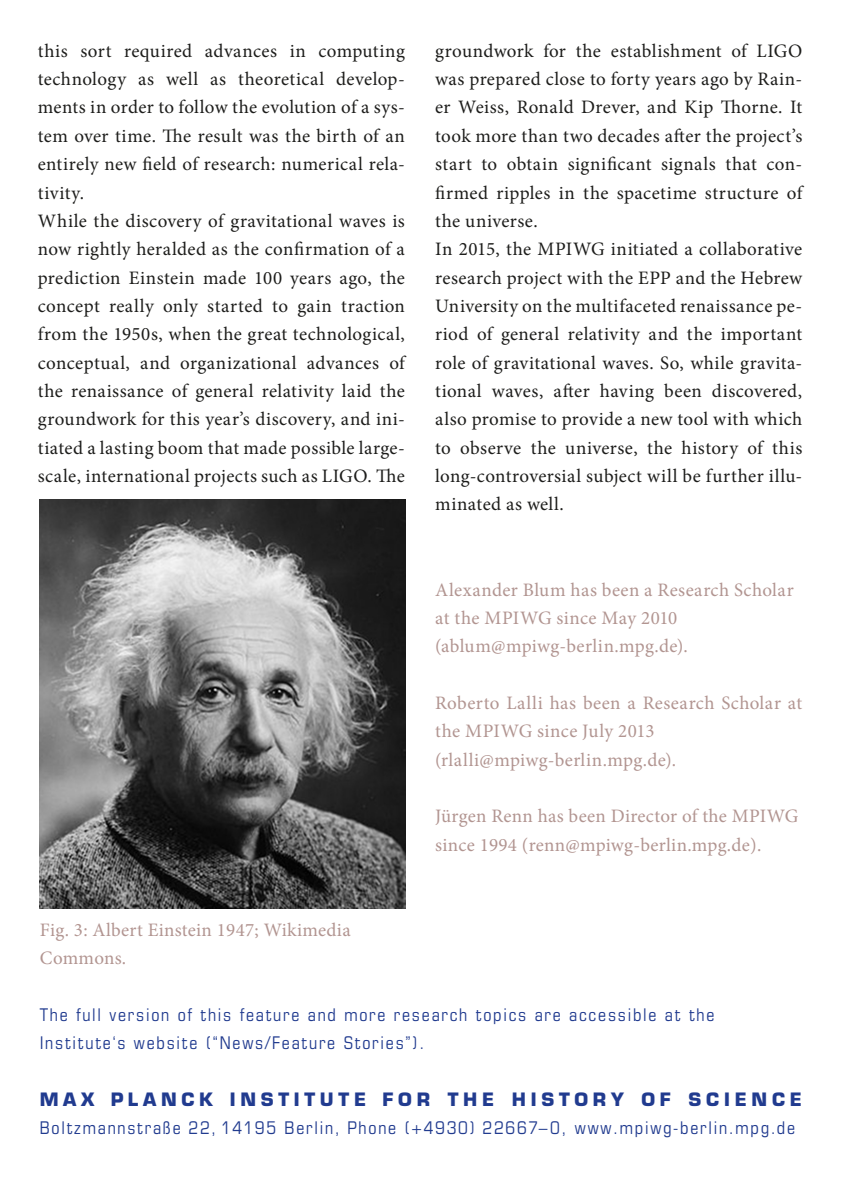
<style>
.page{position:relative;width:842px;height:1191px;background:#fff}
.page>*{position:absolute;margin:0;border:0;box-sizing:border-box;transform-origin:0 0}
.t1{font:19px/28.4px "Minion Pro";letter-spacing:.02em;color:#1d1d1b}
.t2{font:19px/28.4px "Minion Pro";letter-spacing:.015em;color:#b29591}
.t3{font:700 18px "Eurostile";letter-spacing:.265em;color:#213b8f}
.t4{font:condensed 17.6px/28px "Eurostile";letter-spacing:.1em;color:#213b8f}
</style>
<div class="page">
<img style="left:40px;top:499px;width:365px;height:409px">
<p class="t1" style="left:38px;top:37px;width:369px">this sort required advances in computing technology as well as theoretical develop&shy;ments in order to follow the evolution of a sys&shy;tem over time. The result was the birth of an entirely new field of research: numerical rela&shy;tivity.<br>While the discovery of gravitational waves is now rightly heralded as the confirmation of a prediction Einstein made 100 years ago, the concept really only started to gain traction from the 1950s, when the great technological, conceptual, and organizational advances of the renaissance of general relativity laid the groundwork for this year’s discovery, and ini&shy;tiated a lasting boom that made possible large&shy;scale, international projects such as LIGO. The</p>
<p class="t1" style="left:435px;top:37px;width:369px">groundwork for the establishment of LIGO was prepared close to forty years ago by Rain&shy;er Weiss, Ronald Drever, and Kip Thorne. It took more than two decades after the project’s start to obtain significant signals that con&shy;firmed ripples in the spacetime structure of the universe.<br>In 2015, the MPIWG initiated a collaborative research project with the EPP and the Hebrew University on the multifaceted renaissance pe&shy;riod of general relativity and the important role of gravitational waves. So, while gravita&shy;tional waves, after having been discovered, also promise to provide a new tool with which to observe the universe, the history of this long-controversial subject will be further illu&shy;minated as well.</p>
<p class="t2" style="left:40px;top:915px;width:312px">Fig. 3: Albert Einstein 1947; Wikimedia<br>Commons.</p>
<p class="t2" style="left:435px;top:575px;width:360px">Alexander Blum has been a Research Scholar at the MPIWG since May 2010 (ablum@mpiwg-berlin.mpg.de).</p>
<p class="t2" style="left:435px;top:689px;width:369px">Roberto Lalli has been a Research Scholar at the MPIWG since July 2013 (rlalli@mpiwg-berlin.mpg.de).</p>
<p class="t2" style="left:435px;top:802px;width:365px">Jürgen Renn has been Director of the MPIWG since 1994 (renn@mpiwg-berlin.mpg.de).</p>
<p class="t4" style="left:40px;top:1000px;width:676px">The full version of this feature and more research topics are accessible at the<br>Institute‘s website (“News/Feature Stories”).</p>
<p class="t3" style="left:40px;top:1088px;width:764px">MAX PLANCK INSTITUTE FOR THE HISTORY OF SCIENCE</p>
<p class="t4" style="left:40px;top:1113px;width:757px">Boltzmannstraße 22, 14195 Berlin, Phone (+4930) 22667–0, www.mpiwg-berlin.mpg.de</p>
</div>
